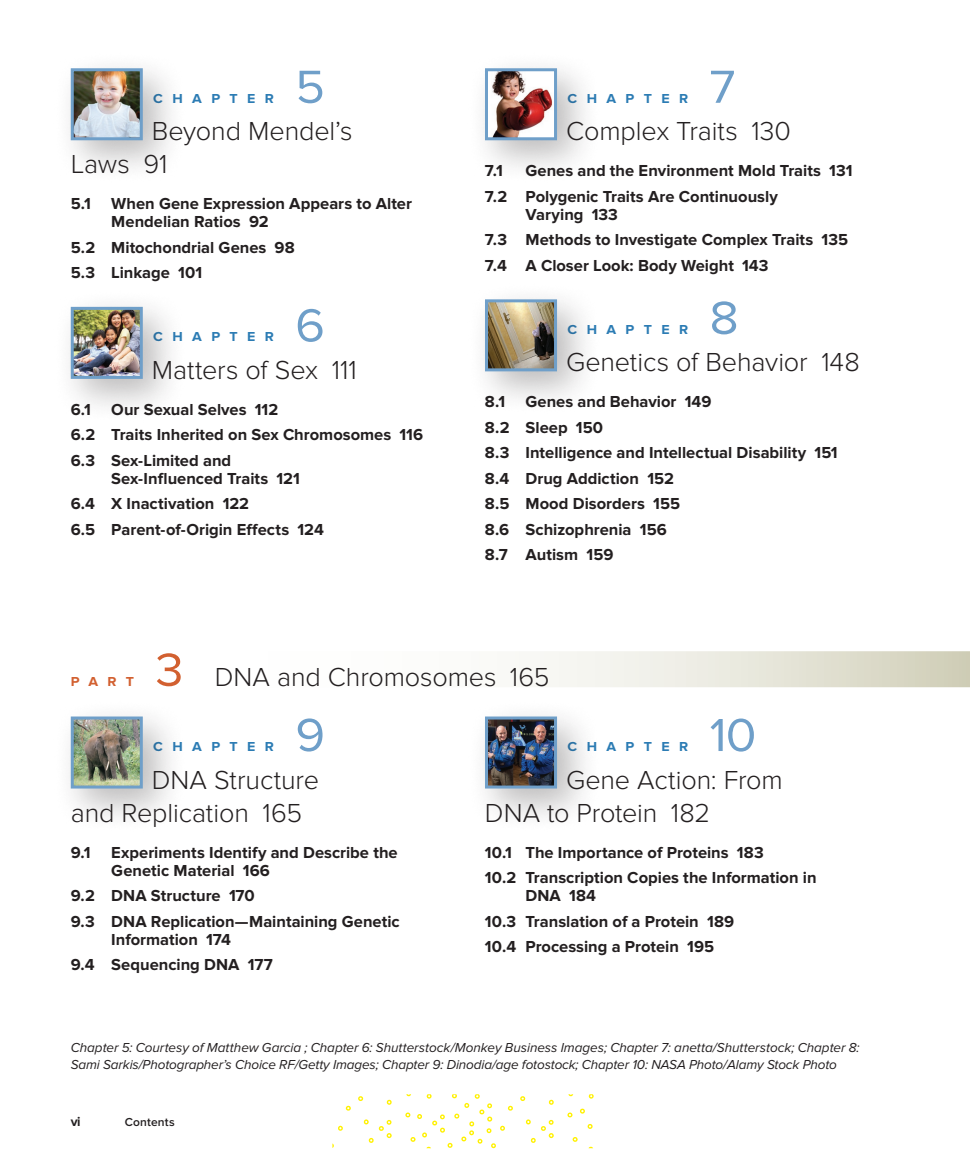
<style>
.page{position:relative;width:970px;height:1174px;background:#fff}
.page>*{position:absolute;margin:0;border:0;box-sizing:border-box;transform-origin:0 0}
.fto_tx_cn{font:48px "Proxima Nova";color:#6f9fc9;scale:1.05 1}
.fto_tx_ct{font:300 27px/33px "Proxima Nova";letter-spacing:-.005em;color:#231f20}
.fto_tx_pt_R{font:300 27px "Proxima Nova";letter-spacing:-.005em;color:#231f20}
.fto_tx_ha{font:700 16.5px/18px "Proxima Nova";color:#231f20}
.credit{font:italic 13.5px/16.5px "Proxima Nova";letter-spacing:-.01em;color:#231f20}
.fto_tx_cn-2{font:700 13.5px "Proxima Nova";letter-spacing:.665em;color:#2c7cb4;scale:1.05 1}
.fto_tx_pt_R-2{font:700 13.5px "Proxima Nova";color:#d26030;scale:1.05 1}
.hv{font:700 13.5px "Proxima Nova";color:#231f20}
.hv-2{font:600 12px "Proxima Nova";letter-spacing:.015em;color:#231f20}
.s1{font-weight:400;font-size:48px;color:#d26030}
</style>
<div class="page">
<div style="left:52px;top:50px;width:136px;height:136px;background:#231f20;opacity:.3"></div>
<img style="left:75px;top:72px;width:64px;height:64px">
<div style="left:71px;top:68px;width:72px;height:72px;border:3px solid #6f9fc9"></div>
<div style="left:52px;top:288px;width:136px;height:136px;background:#231f20;opacity:.3"></div>
<img style="left:75px;top:311px;width:64px;height:64px">
<div style="left:71px;top:307px;width:72px;height:72px;border:3px solid #6f9fc9"></div>
<div style="left:466px;top:50px;width:136px;height:136px;background:#231f20;opacity:.3"></div>
<img style="left:489px;top:72px;width:64px;height:64px">
<div style="left:485px;top:68px;width:72px;height:72px;border:3px solid #6f9fc9"></div>
<div style="left:466px;top:281px;width:136px;height:136px;background:#231f20;opacity:.3"></div>
<img style="left:489px;top:303px;width:64px;height:64px">
<div style="left:485px;top:299px;width:72px;height:72px;border:3px solid #6f9fc9"></div>
<svg style="left:540px;top:651px;width:429px;height:36px"></svg>
<div style="left:52px;top:698px;width:136px;height:136px;background:#231f20;opacity:.3"></div>
<img style="left:75px;top:720px;width:64px;height:64px">
<div style="left:71px;top:716px;width:72px;height:72px;border:3px solid #6f9fc9"></div>
<div style="left:466px;top:698px;width:136px;height:136px;background:#231f20;opacity:.3"></div>
<img style="left:489px;top:720px;width:64px;height:64px">
<div style="left:485px;top:716px;width:72px;height:72px;border:3px solid #6f9fc9"></div>
<svg style="left:369px;top:1137px;width:4px;height:5px"></svg>
<svg style="left:379px;top:1119px;width:12px;height:19px"></svg>
<svg style="left:364px;top:1119px;width:4px;height:5px"></svg>
<svg style="left:387px;top:1099px;width:4px;height:5px"></svg>
<svg style="left:338px;top:1125px;width:5px;height:5px"></svg>
<svg style="left:346px;top:1105px;width:5px;height:5px"></svg>
<svg style="left:358px;top:1096px;width:5px;height:5px"></svg>
<svg style="left:531px;top:1137px;width:4px;height:5px"></svg>
<svg style="left:541px;top:1119px;width:12px;height:19px"></svg>
<svg style="left:526px;top:1119px;width:4px;height:5px"></svg>
<svg style="left:549px;top:1099px;width:4px;height:5px"></svg>
<svg style="left:520px;top:1096px;width:5px;height:5px"></svg>
<svg style="left:567px;top:1112px;width:5px;height:5px"></svg>
<svg style="left:588px;top:1094px;width:5px;height:4px"></svg>
<svg style="left:572px;top:1137px;width:5px;height:4px"></svg>
<svg style="left:580px;top:1108px;width:5px;height:5px"></svg>
<svg style="left:587px;top:1124px;width:5px;height:5px"></svg>
<svg style="left:405px;top:1094px;width:108px;height:54px"></svg>
<p class="fto_tx_cn" style="left:295px;top:59px;width:30px">5</p>
<p class="fto_tx_ct" style="left:71px;top:115px;width:283px;text-indent:81px">Beyond Mendel’s<br>Laws 91</p>
<p class="fto_tx_ha" style="left:111px;top:195px;width:302px;text-indent:-40px">5.1 When Gene Expression Appears to Alter<br>Mendelian Ratios 92</p>
<p class="fto_tx_ha" style="left:71px;top:239px;width:225px">5.2 Mitochondrial Genes 98</p>
<p class="fto_tx_ha" style="left:71px;top:264px;width:133px">5.3 Linkage 101</p>
<p class="fto_tx_cn-2" style="left:153px;top:90px;width:116px">CHAPTER</p>
<p class="fto_tx_cn" style="left:295px;top:298px;width:30px">6</p>
<p class="fto_tx_ct" style="left:152px;top:354px;width:206px">Matters of Sex 111</p>
<p class="fto_tx_ha" style="left:71px;top:401px;width:209px">6.1 Our Sexual Selves 112</p>
<p class="fto_tx_ha" style="left:71px;top:426px;width:354px">6.2 Traits Inherited on Sex Chromosomes 116</p>
<p class="fto_tx_ha" style="left:111px;top:452px;width:190px;text-indent:-40px">6.3 Sex-Limited and<br>Sex-Influenced Traits 121</p>
<p class="fto_tx_ha" style="left:71px;top:495px;width:180px">6.4 X Inactivation 122</p>
<p class="fto_tx_ha" style="left:71px;top:521px;width:255px">6.5 Parent-of-Origin Effects 124</p>
<p class="fto_tx_cn-2" style="left:153px;top:329px;width:116px">CHAPTER</p>
<p class="fto_tx_cn" style="left:709px;top:59px;width:26px">7</p>
<p class="fto_tx_ct" style="left:566px;top:115px;width:226px">Complex Traits 130</p>
<p class="fto_tx_cn-2" style="left:567px;top:90px;width:116px">CHAPTER</p>
<p class="fto_tx_ha" style="left:485px;top:162px;width:19px">7.1</p>
<p class="fto_tx_ha" style="left:525px;top:162px;width:328px">Genes and the Environment Mold Traits 131</p>
<p class="fto_tx_ha" style="left:525px;top:188px;width:254px;text-indent:-40px">7.2 Polygenic Traits Are Continuously<br>Varying 133</p>
<p class="fto_tx_ha" style="left:485px;top:231px;width:364px">7.3 Methods to Investigate Complex Traits 135</p>
<p class="fto_tx_ha" style="left:485px;top:257px;width:285px">7.4 A Closer Look: Body Weight 143</p>
<p class="fto_tx_cn" style="left:709px;top:290px;width:29px">8</p>
<p class="fto_tx_ct" style="left:566px;top:346px;width:295px">Genetics of Behavior 148</p>
<p class="fto_tx_ha" style="left:485px;top:393px;width:228px">8.1 Genes and Behavior 149</p>
<p class="fto_tx_ha" style="left:485px;top:419px;width:120px">8.2 Sleep 150</p>
<p class="fto_tx_ha" style="left:485px;top:444px;width:354px">8.3 Intelligence and Intellectual Disability 151</p>
<p class="fto_tx_ha" style="left:485px;top:470px;width:190px">8.4 Drug Addiction 152</p>
<p class="fto_tx_ha" style="left:485px;top:495px;width:197px">8.5 Mood Disorders 155</p>
<p class="fto_tx_ha" style="left:485px;top:521px;width:183px">8.6 Schizophrenia 156</p>
<p class="fto_tx_ha" style="left:485px;top:546px;width:130px">8.7 Autism 159</p>
<p class="fto_tx_cn-2" style="left:567px;top:321px;width:116px">CHAPTER</p>
<p class="fto_tx_pt_R-2" style="left:71px;top:673px;width:62px">PART</p>
<p class="fto_tx_pt_R" style="left:155px;top:661px;width:395px"><span class="s1">3</span> DNA and Chromosomes 165</p>
<p class="fto_tx_cn" style="left:295px;top:707px;width:30px">9</p>
<p class="fto_tx_ct" style="left:71px;top:763px;width:250px;text-indent:81px">DNA Structure and Replication 165</p>
<p class="fto_tx_ha" style="left:71px;top:843px;width:21px">9.1</p>
<p class="fto_tx_ha" style="left:111px;top:843px;width:288px">Experiments Identify and Describe the<br>Genetic Material 166</p>
<p class="fto_tx_ha" style="left:71px;top:887px;width:185px">9.2 DNA Structure 170</p>
<p class="fto_tx_ha" style="left:111px;top:912px;width:290px;text-indent:-40px">9.3 DNA Replication—Maintaining Genetic<br>Information 174</p>
<p class="fto_tx_ha" style="left:71px;top:956px;width:203px">9.4 Sequencing DNA 177</p>
<p class="fto_tx_cn-2" style="left:153px;top:738px;width:116px">CHAPTER</p>
<p class="fto_tx_cn" style="left:709px;top:707px;width:46px">10</p>
<p class="fto_tx_ct" style="left:485px;top:763px;width:299px;text-indent:81px">Gene Action: From<br>DNA to Protein 182</p>
<p class="fto_tx_ha" style="left:485px;top:843px;width:280px">10.1 The Importance of Proteins 183</p>
<p class="fto_tx_ha" style="left:525px;top:869px;width:292px;text-indent:-40px">10.2 Transcription Copies the Information in<br>DNA 184</p>
<p class="fto_tx_ha" style="left:485px;top:912px;width:251px">10.3 Translation of a Protein 189</p>
<p class="fto_tx_ha" style="left:485px;top:938px;width:231px">10.4 Processing a Protein 195</p>
<p class="fto_tx_cn-2" style="left:567px;top:738px;width:116px">CHAPTER</p>
<p class="credit" style="left:71px;top:1040px;width:790px">Chapter 5: Courtesy of Matthew Garcia ; Chapter 6: Shutterstock/Monkey Business Images; Chapter 7: anetta/Shutterstock; Chapter 8:<br>Sami Sarkis/Photographer’s Choice RF/Getty Images; Chapter 9: Dinodia/age fotostock; Chapter 10: NASA Photo/Alamy Stock Photo</p>
<p class="hv" style="left:71px;top:1113px;width:11px">vi</p>
<p class="hv-2" style="left:125px;top:1115px;width:51px">Contents</p>
</div>
